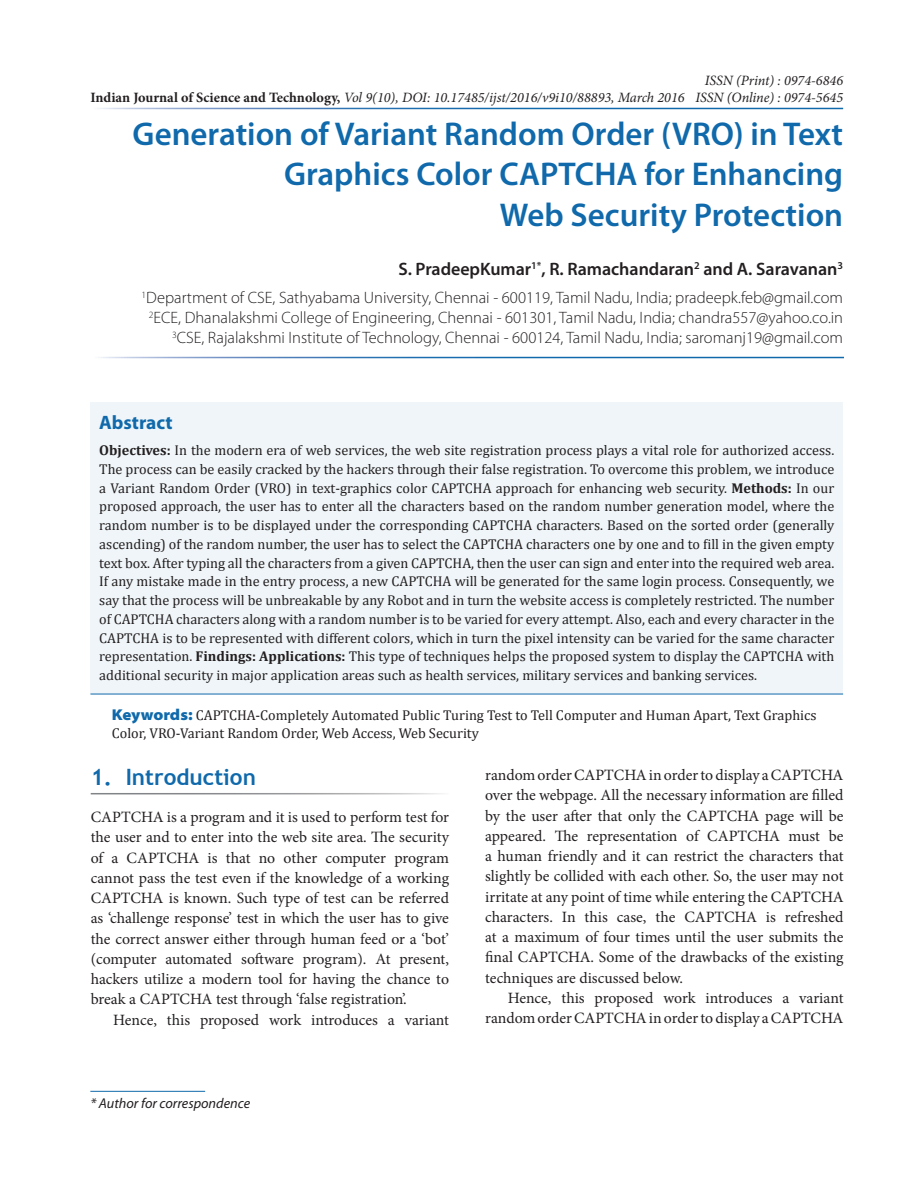
<style>
.page{position:relative;width:918px;height:1188px;background:#fff}
.page>*{position:absolute;margin:0;border:0;box-sizing:border-box;transform-origin:0 0}
.Heading{font:600 33px/40.5px "Myriad Pro";color:#0f69ab;text-align:right}
.Body_Head{font:700 22.5px "Trebuchet MS";color:#0f69ab}
.Abstract_Header{font:700 19.5px "Myriad Pro";color:#0f69ab}
.Authors{font:600 18px "Myriad Pro";color:#231f20}
.Author_Affiliations{font:300 16.5px/19.8px "Myriad Pro";color:#231f20;text-align:right}
.Body_Text_Ind_F{font:15.75px/20.2px "Minion Pro";color:#231f20;text-align:justify}
.Body_Text{font:15.75px/20.2px "Minion Pro";color:#231f20;text-align:justify}
.Abstract_Body{font:14.25px/18.8px "Cambria";color:#231f20;text-align:justify}
.KeywordText{font:14.25px/18.8px "Cambria";color:#231f20}
.t1{font:italic 14.25px/17.1px "Minion Pro";color:#231f20;text-align:right}
.t2{font:italic 14.25px "Myriad Pro";color:#231f20}
.s1{font-weight:700;font-style:normal}
.s2{font-weight:700}
.s3{font-family:"Myriad Pro";font-weight:900;font-stretch:semi-expanded;font-size:15.75px;color:#0f69ab}
</style>
<div class="page">
<hr style="left:90px;top:1091px;width:115px;height:1px;background:#0f69ab">
<div style="left:90px;top:402px;width:753px;height:292px;background:#eff5f8"></div>
<hr style="left:90px;top:694px;width:753px;height:1px;background:#0f69ab">
<p class="t1" style="left:90px;top:88px;width:596px"><span class="s1">Indian Journal of Science and Technology,</span> Vol 9(10), DOI: 10.17485/ijst/2016/v9i10/88893, March 2016</p>
<p class="t1" style="left:695px;top:71px;width:149px">ISSN (Print) : 0974-6846<br>ISSN (Online) : 0974-5645</p>
<p class="Heading" style="left:133px;top:112px;width:712px">Generation of Variant Random Order (VRO) in Text<br>Graphics Color CAPTCHA for Enhancing<br>Web Security Protection</p>
<p class="Authors" style="left:398px;top:257px;width:446px">S. PradeepKumar<sup>1*</sup>, R. Ramachandaran<sup>2</sup> and A. Saravanan<sup>3</sup></p>
<p class="Author_Affiliations" style="left:142px;top:288px;width:703px"><sup>1</sup>Department of CSE, Sathyabama University, Chennai - 600119, Tamil Nadu, India; pradeepk.feb@gmail.com<br><sup>2</sup>ECE, Dhanalakshmi College of Engineering, Chennai - 601301, Tamil Nadu, India; chandra557@yahoo.co.in<br><sup>3</sup>CSE, Rajalakshmi Institute of Technology, Chennai - 600124, Tamil Nadu, India; saromanj19@gmail.com</p>
<p class="Abstract_Header" style="left:99px;top:412px;width:75px">Abstract</p>
<p class="Abstract_Body" style="left:99px;top:441px;width:737px"><span class="s2">Objectives:</span> In the modern era of web services, the web site registration process plays a vital role for authorized access.<br>The process can be easily cracked by the hackers through their false registration. To overcome this problem, we introduce a Variant Random Order (VRO) in text-graphics color CAPTCHA approach for enhancing web security. <span class="s2">Methods:</span> In our proposed approach, the user has to enter all the characters based on the random number generation model, where the random number is to be displayed under the corresponding CAPTCHA characters. Based on the sorted order (generally ascending) of the random number, the user has to select the CAPTCHA characters one by one and to fill in the given empty text box. After typing all the characters from a given CAPTCHA, then the user can sign and enter into the required web area.<br>If any mistake made in the entry process, a new CAPTCHA will be generated for the same login process. Consequently, we say that the process will be unbreakable by any Robot and in turn the website access is completely restricted. The number of CAPTCHA characters along with a random number is to be varied for every attempt. Also, each and every character in the CAPTCHA is to be represented with different colors, which in turn the pixel intensity can be varied for the same character representation. <span class="s2">Findings: Applications:</span> This type of techniques helps the proposed system to display the CAPTCHA with additional security in major application areas such as health services, military services and banking services.</p>
<p class="KeywordText" style="left:112px;top:705px;width:706px"><span class="s3">Keywords:</span> CAPTCHA-Completely Automated Public Turing Test to Tell Computer and Human Apart, Text Graphics<br>Color, VRO-Variant Random Order, Web Access, Web Security</p>
<p class="Body_Head" style="left:91px;top:763px;width:167px">1. Introduction</p>
<p class="Body_Text" style="left:91px;top:807px;width:360px">CAPTCHA is a program and it is used to perform test for the user and to enter into the web site area. The security of a CAPTCHA is that no other computer program cannot pass the test even if the knowledge of a working CAPTCHA is known. Such type of test can be referred as ‘challenge response’ test in which the user has to give the correct answer either through human feed or a ‘bot’ (computer automated software program). At present, hackers utilize a modern tool for having the chance to break a CAPTCHA test through ‘false registration’.</p>
<p class="Body_Text_Ind_F" style="left:113px;top:1010px;width:337px">Hence, this proposed work introduces a variant</p>
<p class="t2" style="left:90px;top:1096px;width:161px">* Author for correspondence</p>
<p class="Body_Text_Ind_F" style="left:485px;top:765px;width:360px">random order CAPTCHA in order to display a CAPTCHA over the webpage. All the necessary information are filled by the user after that only the CAPTCHA page will be appeared. The representation of CAPTCHA must be a human friendly and it can restrict the characters that slightly be collided with each other. So, the user may not irritate at any point of time while entering the CAPTCHA characters. In this case, the CAPTCHA is refreshed at a maximum of four times until the user submits the final CAPTCHA. Some of the drawbacks of the existing techniques are discussed below.</p>
<p class="Body_Text_Ind_F" style="left:485px;top:988px;width:360px;text-align:right">Hence, this proposed work introduces a variant random order CAPTCHA in order to display a CAPTCHA</p>
</div>
